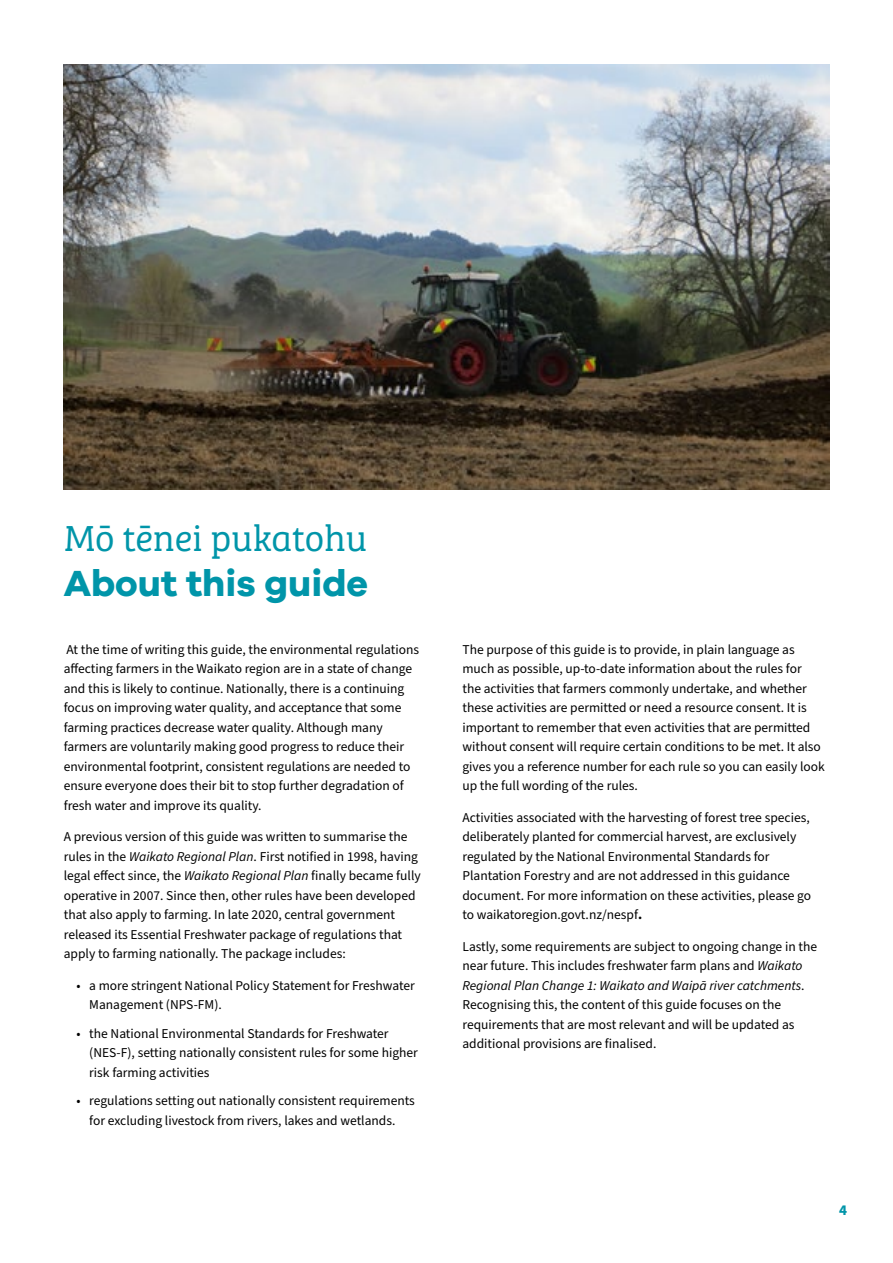
<style>
.page{position:relative;width:893px;height:1263px;background:#fff}
.page>*{position:absolute;margin:0;border:0;box-sizing:border-box;transform-origin:0 0}
.t1{font:37.5px "Bree Serif Lt";color:#0095a9}
.t2{font:700 37.5px "Galano Grotesque";color:#0095a9}
.t3{font:700 15px "Source Sans Pro";color:#0095a9}
.t4{font:13.5px/19.5px "Source Sans Pro";color:#000}
.s1{font-style:italic}
.s2{font-weight:700}
</style>
<div class="page">
<img style="left:64px;top:65px;width:765px;height:424px">
<h1 class="t1" style="left:64px;top:511px;width:305px">Mō tēnei pukatohu</h1>
<h1 class="t2" style="left:64px;top:560px;width:306px">About this guide</h1>
<p class="t4" style="left:64px;top:640px;width:357px">At the time of writing this guide, the environmental regulations affecting farmers in the Waikato region are in a state of change and this is likely to continue. Nationally, there is a continuing focus on improving water quality, and acceptance that some farming practices decrease water quality. Although many farmers are voluntarily making good progress to reduce their environmental footprint, consistent regulations are needed to ensure everyone does their bit to stop further degradation of fresh water and improve its quality.</p>
<p class="t4" style="left:64px;top:827px;width:358px">A previous version of this guide was written to summarise the rules in the <span class="s1">Waikato Regional Plan</span>. First notified in 1998, having legal effect since, the <span class="s1">Waikato Regional Plan</span> finally became fully operative in 2007. Since then, other rules have been developed that also apply to farming. In late 2020, central government released its Essential Freshwater package of regulations that apply to farming nationally. The package includes:</p>
<p class="t4" style="left:89px;top:976px;width:327px;text-indent:-13px">• a more stringent National Policy Statement for Freshwater<br>Management (NPS-FM).</p>
<p class="t4" style="left:89px;top:1024px;width:330px;text-indent:-13px">• the National Environmental Standards for Freshwater (NES-F), setting nationally consistent rules for some higher risk farming activities</p>
<p class="t4" style="left:77px;top:1091px;width:340px;text-align:center">• regulations setting out nationally consistent requirements for excluding livestock from rivers, lakes and wetlands.</p>
<p class="t4" style="left:462px;top:640px;width:364px">The purpose of this guide is to provide, in plain language as much as possible, up-to-date information about the rules for<br>the activities that farmers commonly undertake, and whether these activities are permitted or need a resource consent. It is important to remember that even activities that are permitted without consent will require certain conditions to be met. It also gives you a reference number for each rule so you can easily look up the full wording of the rules.</p>
<p class="t4" style="left:462px;top:808px;width:350px">Activities associated with the harvesting of forest tree species, deliberately planted for commercial harvest, are exclusively regulated by the National Environmental Standards for Plantation Forestry and are not addressed in this guidance document. For more information on these activities, please go to waikatoregion.govt.nz/nespf<span class="s2">.</span></p>
<p class="t4" style="left:462px;top:937px;width:356px">Lastly, some requirements are subject to ongoing change in the near future. This includes freshwater farm plans and <span class="s1">Waikato Regional Plan Change 1: Waikato and Waipā river catchments</span>.<br>Recognising this, the content of this guide focuses on the requirements that are most relevant and will be updated as additional provisions are finalised.</p>
<p class="t3" style="left:839px;top:1199px;width:9px">4</p>
</div>
